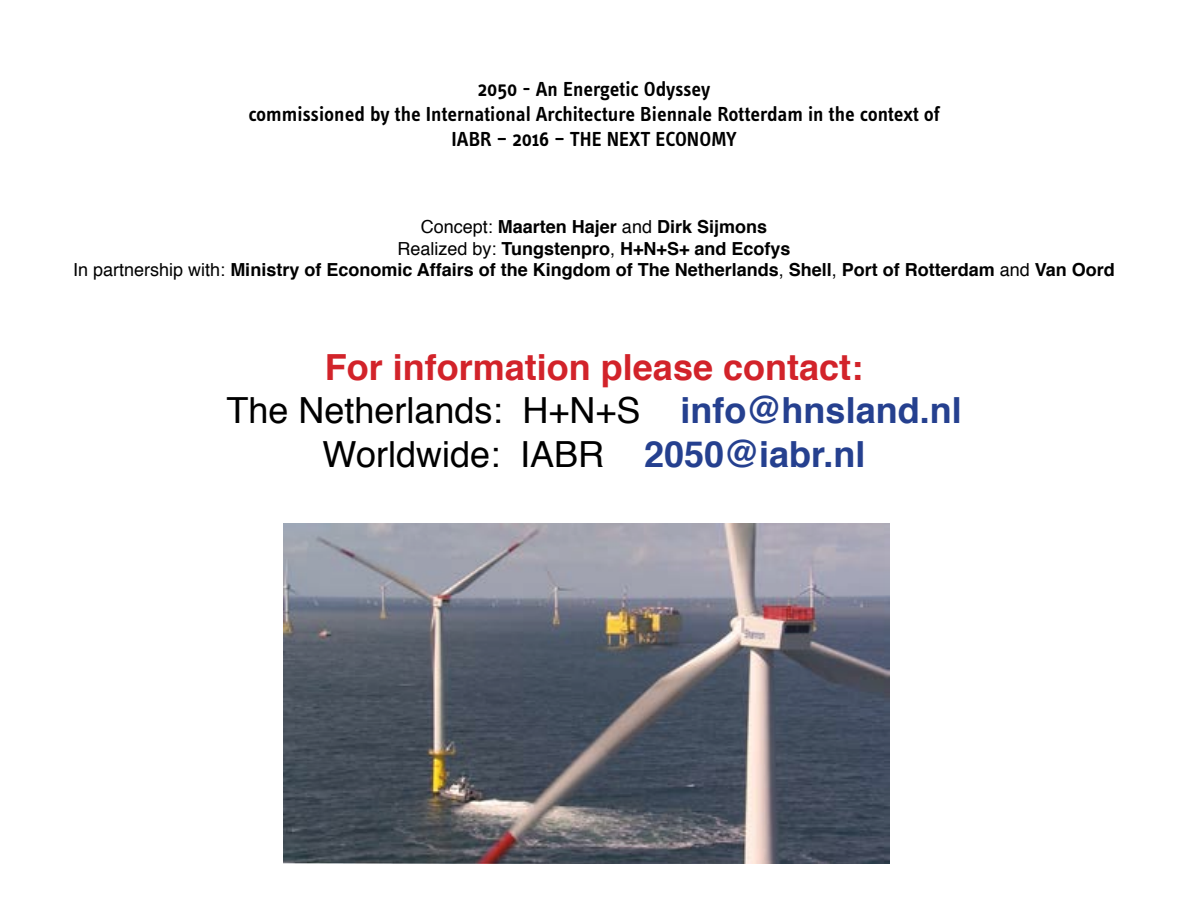
<style>
.page{position:relative;width:1188px;height:918px;background:#fff}
.page>*{position:absolute;margin:0;border:0;box-sizing:border-box;transform-origin:0 0}
.t1{font:36px/43.2px "Helvetica";color:#000;text-align:center}
.t2{font:600 21px/25.2px "Info Text OT";color:#000;text-align:center}
.t3{font:700 18px/21.6px "Helvetica";color:#000;text-align:center}
.s1{font-weight:400}
.s2{font-weight:700;color:#d2232a}
.s3{font-weight:700;color:#25408f}
</style>
<div class="page">
<img style="left:284px;top:524px;width:605px;height:340px">
<p class="t2" style="left:248px;top:76px;width:693px">2050 - An Energetic Odyssey<br>commissioned by the International Architecture Biennale Rotterdam in the context of<br>IABR – 2016 – THE NEXT ECONOMY</p>
<p class="t3" style="left:73px;top:216px;width:1043px"><span class="s1">Concept:</span> Maarten Hajer <span class="s1">and</span> Dirk Sijmons<br><span class="s1">Realized by:</span> Tungstenpro<span class="s1">,</span> H+N+S+ and Ecofys<br><span class="s1">In partnership with:</span> Ministry of Economic Affairs of the Kingdom of The Netherlands<span class="s1">,</span> Shell<span class="s1">,</span> Port of Rotterdam <span class="s1">and</span> Van Oord</p>
<h1 class="t1" style="left:226px;top:347px;width:737px"><span class="s2">For information please contact:<br></span>The Netherlands: H+N+S <span class="s3">info@hnsland.nl<br></span>Worldwide: IABR <span class="s3">2050@iabr.nl</span></h1>
</div>
